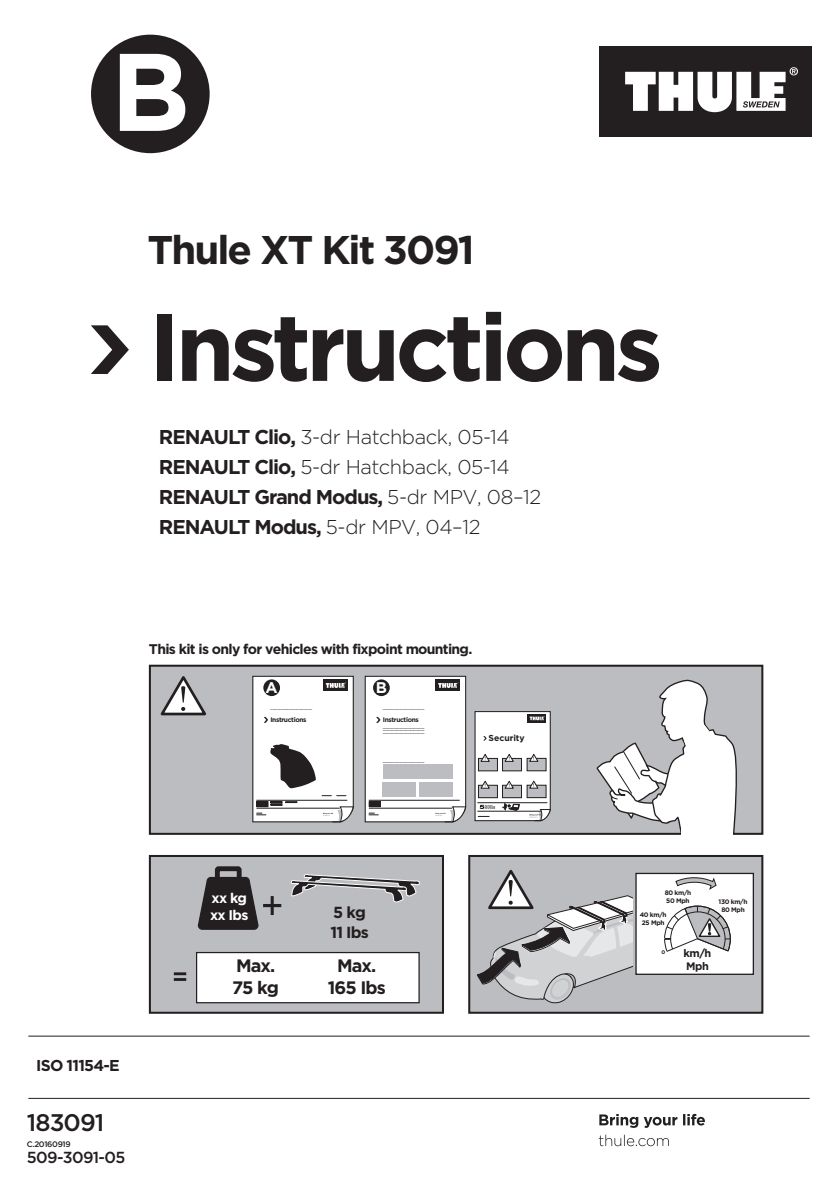
<style>
.page{position:relative;width:840px;height:1191px;background:#fff}
.page>*{position:absolute;margin:0;border:0;box-sizing:border-box;transform-origin:0 0}
.t1{font:700 110px "Thule";color:#fff}
.t2{font:700 94.6px "Thule";letter-spacing:-.05em;color:#231f20}
.t3{font:700 40px "Thule";letter-spacing:-.05em;color:#231f20}
.t4{font:500 24px "Thule";letter-spacing:-.04em;color:#231f20}
.t5{font:300 20px "Thule";letter-spacing:-.02em;color:#231f20}
.t6{font:700 20px "Thule";letter-spacing:-.05em;color:#231f20}
.t7{font:700 18px "Thule";letter-spacing:-.05em;color:#231f20}
.t8{font:500 16px "Thule";letter-spacing:-.04em;color:#231f20}
.t9{font:700 16px "Thule";letter-spacing:-.05em;color:#231f20}
.t10{font:700 15.8px "Thule";letter-spacing:-.05em;color:#231f20}
.t11{font:700 15.4px "Thule";color:#fff}
.t12{font:700 14px "Thule";letter-spacing:-.05em;color:#231f20}
.t13{font:700 14px "Thule";letter-spacing:-.05em;color:#fff}
.t14{font:700 10.8px "Thule";color:#231f20}
.t15{font:700 8.6px "Gotham";color:#231f20}
.t16{font:500 8px "Thule";letter-spacing:-.04em;color:#231f20}
.t17{font:700 6.6px "Thule";letter-spacing:-.05em;color:#231f20}
.t18{font:700 5.2px "Thule";color:#231f20}
.t19{font:700 2.8px "Thule";color:#231f20}
.s1{font-weight:700}
.s2{font-weight:300}
</style>
<div class="page">
<div style="left:150px;top:665px;width:612px;height:169px;background:#bcbdc0"></div>
<div style="left:149px;top:664px;width:614px;height:171px;border:2px solid #231f20"></div>
<div style="left:469px;top:856px;width:293px;height:156px;background:#bcbdc0"></div>
<div style="left:468px;top:855px;width:295px;height:158px;border:2px solid #231f20"></div>
<div style="left:150px;top:856px;width:293px;height:156px;background:#bcbdc0"></div>
<div style="left:149px;top:855px;width:295px;height:158px;border:2px solid #231f20"></div>
<svg style="left:595px;top:679px;width:146px;height:155px"></svg>
<div style="left:681px;top:828px;width:51px;height:10px;background:#fff"></div>
<svg style="left:160px;top:676px;width:46px;height:40px"></svg>
<div style="left:215px;top:866px;width:26px;height:16px;border:5px solid #231f20"></div>
<svg style="left:197px;top:876px;width:84px;height:54px"></svg>
<svg style="left:174px;top:972px;width:12px;height:9px"></svg>
<div style="left:196px;top:952px;width:223px;height:50px;background:#fff"></div>
<div style="left:196px;top:952px;width:223px;height:51px;border:1px solid #231f20"></div>
<div style="left:635px;top:873px;width:118px;height:101px;background:#fff"></div>
<div style="left:635px;top:872px;width:118px;height:103px;border:1px solid #231f20"></div>
<svg style="left:477px;top:870px;width:253px;height:133px"></svg>
<hr style="left:28px;top:1035px;width:781px;height:1px;background:#231f20">
<hr style="left:28px;top:1097px;width:781px;height:1px;background:#231f20">
<svg style="left:598px;top:1134px;width:70px;height:12px"></svg>
<svg style="left:599px;top:1114px;width:105px;height:13px"></svg>
<div style="left:599px;top:46px;width:212px;height:91px;background:#231f20"></div>
<svg style="left:625px;top:67px;width:172px;height:45px"></svg>
<div style="left:91px;top:35px;width:118px;height:118px;background:#231f20;border-radius:50%"></div>
<svg style="left:290px;top:874px;width:129px;height:28px"></svg>
<svg style="left:474px;top:711px;width:76px;height:110px;background:#d6d6d6"></svg>
<svg style="left:364px;top:676px;width:102px;height:146px;background:#ededed"></svg>
<div style="left:419px;top:782px;width:33px;height:15px;background:#bcbdc0"></div>
<div style="left:382px;top:782px;width:34px;height:15px;background:#bcbdc0"></div>
<div style="left:382px;top:764px;width:70px;height:15px;background:#bcbdc0"></div>
<div style="left:373px;top:679px;width:16px;height:17px;background:#231f20;border-radius:50%"></div>
<svg style="left:91px;top:325px;width:38px;height:49px"></svg>
<svg style="left:252px;top:676px;width:101px;height:146px;background:#dad9d9"></svg>
<p class="t1" style="left:110px;top:26px;width:81px">B</p>
<p class="t3" style="left:147px;top:226px;width:328px">Thule XT Kit 3091</p>
<p class="t2" style="left:149px;top:291px;width:515px">Instructions</p>
<p class="t5" style="left:159px;top:424px;width:352px"><span class="s1">RENAULT Clio,</span> 3-dr Hatchback, 05-14</p>
<p class="t5" style="left:159px;top:454px;width:352px"><span class="s1">RENAULT Clio,</span> 5-dr Hatchback, 05-14</p>
<p class="t6" style="left:159px;top:485px;width:383px">RENAULT Grand Modus, <span class="s2">5-dr MPV, 08–12</span></p>
<p class="t6" style="left:159px;top:515px;width:323px">RENAULT Modus, <span class="s2">5-dr MPV, 04–12</span></p>
<p class="t12" style="left:149px;top:641px;width:325px">This kit is only for vehicles with fixpoint mounting.</p>
<p class="t11" style="left:265px;top:678px;width:14px">A</p>
<p class="t19" style="left:270px;top:706px;width:43px">___________________________</p>
<p class="t17" style="left:270px;top:716px;width:38px">Instructions</p>
<p class="t11" style="left:375px;top:678px;width:13px">B</p>
<p class="t19" style="left:382px;top:706px;width:43px">___________________________</p>
<p class="t17" style="left:382px;top:716px;width:38px">Instructions</p>
<p class="t19" style="left:382px;top:727px;width:43px">___________________________</p>
<h3 class="t15" style="left:488px;top:732px;width:38px">Security</h3>
<p class="t10" style="left:36px;top:1056px;width:85px">ISO 11154-E</p>
<p class="t4" style="left:27px;top:1106px;width:79px">183091</p>
<p class="t16" style="left:27px;top:1138px;width:45px">C.20160919</p>
<p class="t8" style="left:27px;top:1146px;width:100px">509-3091-05</p>
<p class="t13" style="left:211px;top:890px;width:37px">xx kg</p>
<p class="t13" style="left:210px;top:907px;width:40px">xx Ibs</p>
<p class="t9" style="left:333px;top:903px;width:34px">5 kg</p>
<p class="t9" style="left:330px;top:922px;width:40px">11 Ibs</p>
<p class="t7" style="left:236px;top:954px;width:41px">Max.</p>
<p class="t7" style="left:232px;top:976px;width:48px">75 kg</p>
<p class="t7" style="left:337px;top:955px;width:41px">Max.</p>
<p class="t7" style="left:327px;top:976px;width:60px">165 Ibs</p>
<p class="t17" style="left:664px;top:888px;width:28px">80 km/h</p>
<p class="t17" style="left:666px;top:896px;width:25px">50 Mph</p>
<p class="t17" style="left:639px;top:910px;width:28px">40 km/h</p>
<p class="t17" style="left:641px;top:918px;width:24px">25 Mph</p>
<p class="t17" style="left:718px;top:897px;width:30px">130 km/h</p>
<p class="t17" style="left:721px;top:905px;width:25px">80 Mph</p>
<p class="t18" style="left:661px;top:949px;width:5px">0</p>
<p class="t14" style="left:683px;top:946px;width:29px">km/h</p>
<p class="t14" style="left:686px;top:959px;width:24px">Mph</p>
</div>
